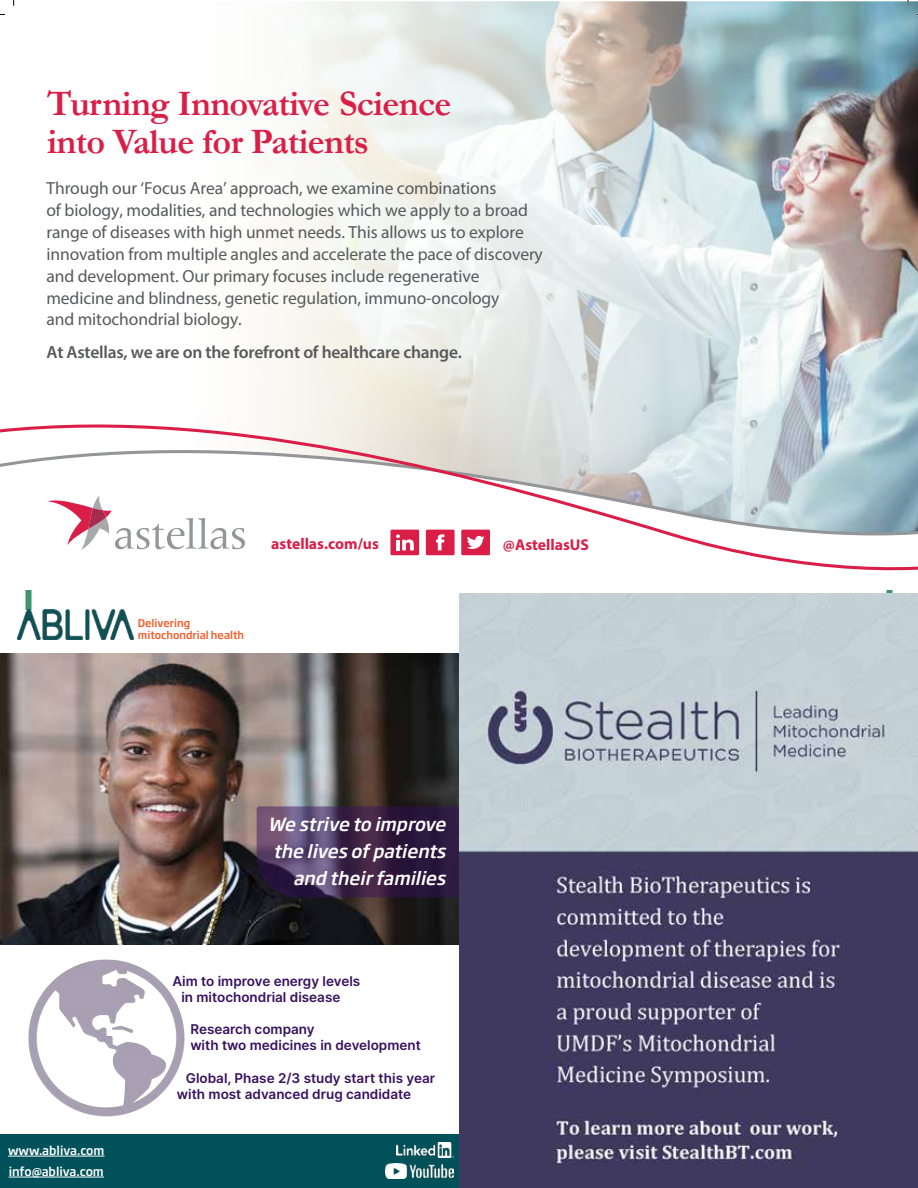
<style>
.page{position:relative;width:918px;height:1188px;background:#fff}
.page>*{position:absolute;margin:0;border:0;box-sizing:border-box;transform-origin:0 0}
.t1{font:700 36.15px/38px "Garamond";letter-spacing:-.02em;color:#da1e48}
.t2{font:italic 500 18px/27px "Soho Gothic Pro";color:#fff;text-align:right}
.t3{font:17.55px/21.9px "Myriad Pro";letter-spacing:-.005em;color:#58595b}
.t4{font:600 17.55px "Myriad Pro";letter-spacing:-.015em;color:#58595b}
.t5{font:700 15.75px "Myriad Pro";color:#da1e48}
.t6{font:600 13.5px/16.2px "Inter";color:#38115e}
.t7{font:500 12px/21px "Soho Gothic Pro";color:#fff}
.t8{font:500 10.5px/12.6px "Soho Gothic Pro";color:#f15a25}
</style>
<div class="page">
<img style="left:262px;top:1px;width:656px;height:395px">
<svg style="left:1px;top:396px;width:917px;height:175px"></svg>
<div style="left:461px;top:530px;width:29px;height:25px;background:#da1e48;border-radius:2px"></div>
<svg style="left:467px;top:536px;width:18px;height:13px"></svg>
<div style="left:426px;top:530px;width:29px;height:25px;background:#da1e48;border-radius:2px"></div>
<svg style="left:436px;top:534px;width:8px;height:16px"></svg>
<div style="left:390px;top:530px;width:29px;height:25px;background:#da1e48;border-radius:2px"></div>
<svg style="left:396px;top:534px;width:18px;height:16px"></svg>
<svg style="left:47px;top:496px;width:198px;height:54px"></svg>
<svg style="left:13px;top:0;width:2px;height:6px"></svg>
<svg style="left:907px;top:0;width:2px;height:6px"></svg>
<div style="left:0;top:1134px;width:459px;height:54px;background:#005159"></div>
<img style="left:18px;top:610px;width:116px;height:29px">
<img style="left:0;top:653px;width:459px;height:291px">
<hr style="left:8px;top:1156px;width:97px;height:1px;background:#fff">
<hr style="left:9px;top:1177px;width:95px;height:1px;background:#fff">
<svg style="left:257px;top:806px;width:202px;height:91px;background:#422c51"></svg>
<img style="left:8px;top:939px;width:197px;height:178px">
<img style="left:385px;top:1164px;width:68px;height:14px">
<img style="left:396px;top:1143px;width:57px;height:14px">
<img style="left:459px;top:593px;width:459px;height:594px">
<h1 class="t1" style="left:47px;top:84px;width:406px">Turning Innovative Science into Value for Patients</h1>
<p class="t3" style="left:46px;top:177px;width:498px">Through our ‘Focus Area’ approach, we examine combinations<br>of biology, modalities, and technologies which we apply to a broad range of diseases with high unmet needs. This allows us to explore innovation from multiple angles and accelerate the pace of discovery and development. Our primary focuses include regenerative medicine and blindness, genetic regulation, immuno-oncology<br>and mitochondrial biology.</p>
<p class="t4" style="left:46px;top:341px;width:417px">At Astellas, we are on the forefront of healthcare change.</p>
<p class="t8" style="left:138px;top:616px;width:108px">Delivering mitochondrial health</p>
<p class="t5" style="left:271px;top:533px;width:109px">astellas.com/us</p>
<p class="t5" style="left:503px;top:534px;width:88px">@AstellasUS</p>
<p class="t2" style="left:268px;top:810px;width:184px">We strive to improve the livesofpatients and theirfamilies</p>
<p class="t7" style="left:8px;top:1139px;width:98px">www.abliva.com info@abliva.com</p>
<p class="t6" style="left:181px;top:972px;width:180px;text-indent:-9px">Aim to improve energy levels in mitochondrial disease</p>
<p class="t6" style="left:190px;top:1021px;width:232px">Research company<br>with two medicines in development</p>
<p class="t6" style="left:177px;top:1069px;width:260px;text-indent:9px">Global, Phase 2/3 study start this year with most advanced drug candidate</p>
</div>
